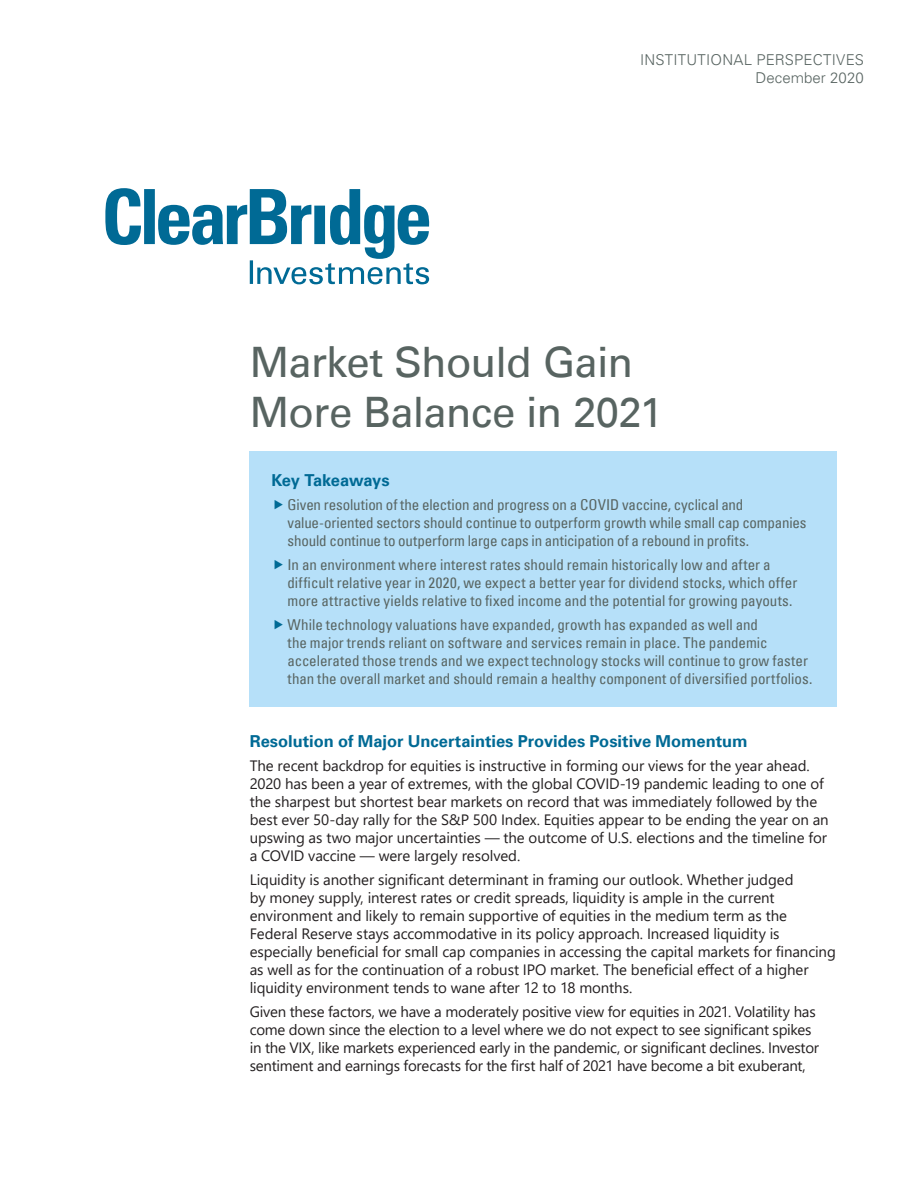
<style>
.page{position:relative;width:918px;height:1188px;background:#fff}
.page>*{position:absolute;margin:0;border:0;box-sizing:border-box;transform-origin:0 0}
.WP_Title{font:42px/50.4px "Univers LT";letter-spacing:-.02em;color:#586461}
.Section_Head{font:700 16.5px "Univers LT";color:#006a95}
.Section_Head_w_Span{font:700 16.5px "Univers LT";letter-spacing:-.015em;color:#006a95}
.Body{font:15px/18px "Segoe UI";letter-spacing:-.01em;color:#231f20}
.t1{font:condensed 15px/18px "Univers LT";color:#586461}
.t2{font:300 15px/18px "Univers LT";letter-spacing:.01em;color:#586461;text-align:right}
</style>
<div class="page">
<div style="left:250px;top:451px;width:587px;height:255px;background:#b6e0f9"></div>
<svg style="left:105px;top:188px;width:324px;height:96px"></svg>
<p class="t2" style="left:640px;top:51px;width:225px">INSTITUTIONAL PERSPECTIVES<br>December 2020</p>
<p class="WP_Title" style="left:250px;top:337px;width:415px">Market Should Gain<br>More Balance in 2021</p>
<p class="Section_Head_w_Span" style="left:271px;top:471px;width:120px">Key Takeaways</p>
<p class="t1" style="left:288px;top:495px;width:521px">Given resolution of the election and progress on a COVID vaccine, cyclical and value‑oriented sectors should continue to outperform growth while small cap companies should continue to outperform large caps in anticipation of a rebound in profits.</p>
<p class="t1" style="left:288px;top:555px;width:511px">In an environment where interest rates should remain historically low and after a difficult relative year in 2020, we expect a better year for dividend stocks, which offer more attractive yields relative to fixed income and the potential for growing payouts.</p>
<p class="t1" style="left:288px;top:615px;width:526px">While technology valuations have expanded, growth has expanded as well and<br>the major trends reliant on software and services remain in place. The pandemic accelerated those trends and we expect technology stocks will continue to grow faster than the overall market and should remain a healthy component of diversified portfolios.</p>
<p class="Section_Head" style="left:250px;top:732px;width:499px">Resolution of Major Uncertainties Provides Positive Momentum</p>
<p class="Body" style="left:250px;top:755px;width:580px">The recent backdrop for equities is instructive in forming our views for the year ahead.<br>2020 has been a year of extremes, with the global COVID-19 pandemic leading to one of the sharpest but shortest bear markets on record that was immediately followed by the best ever 50-day rally for the S&amp;P 500 Index. Equities appear to be ending the year on an upswing as two major uncertainties — the outcome of U.S. elections and the timeline for a COVID vaccine — were largely resolved.</p>
<p class="Body" style="left:250px;top:869px;width:588px">Liquidity is another significant determinant in framing our outlook. Whether judged<br>by money supply, interest rates or credit spreads, liquidity is ample in the current environment and likely to remain supportive of equities in the medium term as the Federal Reserve stays accommodative in its policy approach. Increased liquidity is especially beneficial for small cap companies in accessing the capital markets for financing as well as for the continuation of a robust IPO market. The beneficial effect of a higher liquidity environment tends to wane after 12 to 18 months.</p>
<p class="Body" style="left:250px;top:1001px;width:571px">Given these factors, we have a moderately positive view for equities in 2021. Volatility has come down since the election to a level where we do not expect to see significant spikes in the VIX, like markets experienced early in the pandemic, or significant declines. Investor sentiment and earnings forecasts for the first half of 2021 have become a bit exuberant,</p>
</div>
